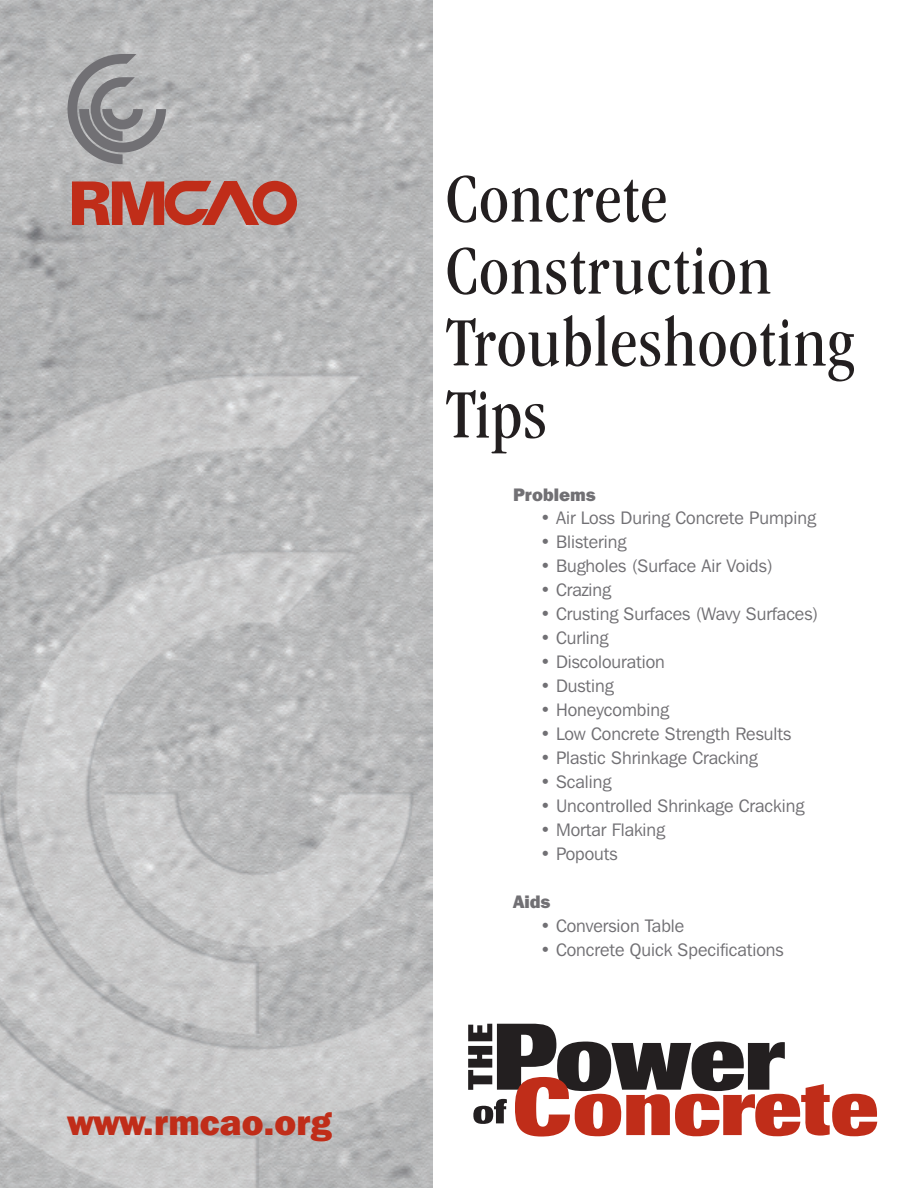
<style>
.page{position:relative;width:918px;height:1188px;background:#fff}
.page>*{position:absolute;margin:0;border:0;box-sizing:border-box;transform-origin:0 0}
.t1{font:condensed 72px/72px "Garamond IT Cby BT";letter-spacing:.01em;color:#231f20}
.t2{font:800 36px "Franklin Gothic IT Cby BT";color:#c02d19}
.t3{font:18px "Franklin Gothic IT Cby BT";color:#717074}
.t4{font:800 18px "Franklin Gothic IT Cby BT";color:#717074}
</style>
<div class="page">
<img style="left:0;top:0;width:432px;height:1188px">
<svg style="left:72px;top:181px;width:225px;height:44px;background:#bb6055"></svg>
<svg style="left:68px;top:54px;width:98px;height:110px;background:#9b9b9d"></svg>
<svg style="left:468px;top:1024px;width:409px;height:113px"></svg>
<h2 class="t2" style="left:68px;top:1099px;width:266px">www.rmcao.org</h2>
<h1 class="t1" style="left:446px;top:162px;width:409px">Concrete<br>Construction<br>Troubleshooting<br>Tips</h1>
<p class="t4" style="left:513px;top:483px;width:85px">Problems</p>
<p class="t3" style="left:540px;top:507px;width:277px">• Air Loss During Concrete Pumping</p>
<p class="t3" style="left:540px;top:531px;width:88px">• Blistering</p>
<p class="t3" style="left:540px;top:555px;width:234px">• Bugholes (Surface Air Voids)</p>
<p class="t3" style="left:540px;top:579px;width:73px">• Crazing</p>
<p class="t3" style="left:540px;top:603px;width:280px">• Crusting Surfaces (Wavy Surfaces)</p>
<p class="t3" style="left:540px;top:627px;width:70px">• Curling</p>
<p class="t3" style="left:540px;top:651px;width:126px">• Discolouration</p>
<p class="t3" style="left:540px;top:675px;width:75px">• Dusting</p>
<p class="t3" style="left:540px;top:699px;width:130px">• Honeycombing</p>
<p class="t3" style="left:540px;top:723px;width:253px">• Low Concrete Strength Results</p>
<p class="t3" style="left:540px;top:747px;width:219px">• Plastic Shrinkage Cracking</p>
<p class="t3" style="left:540px;top:771px;width:73px">• Scaling</p>
<p class="t3" style="left:540px;top:795px;width:266px">• Uncontrolled Shrinkage Cracking</p>
<p class="t3" style="left:540px;top:819px;width:127px">• Mortar Flaking</p>
<p class="t3" style="left:540px;top:843px;width:79px">• Popouts</p>
<p class="t4" style="left:513px;top:891px;width:39px">Aids</p>
<p class="t3" style="left:540px;top:915px;width:146px">• Conversion Table</p>
<p class="t3" style="left:540px;top:939px;width:245px">• Concrete Quick Specifications</p>
</div>
